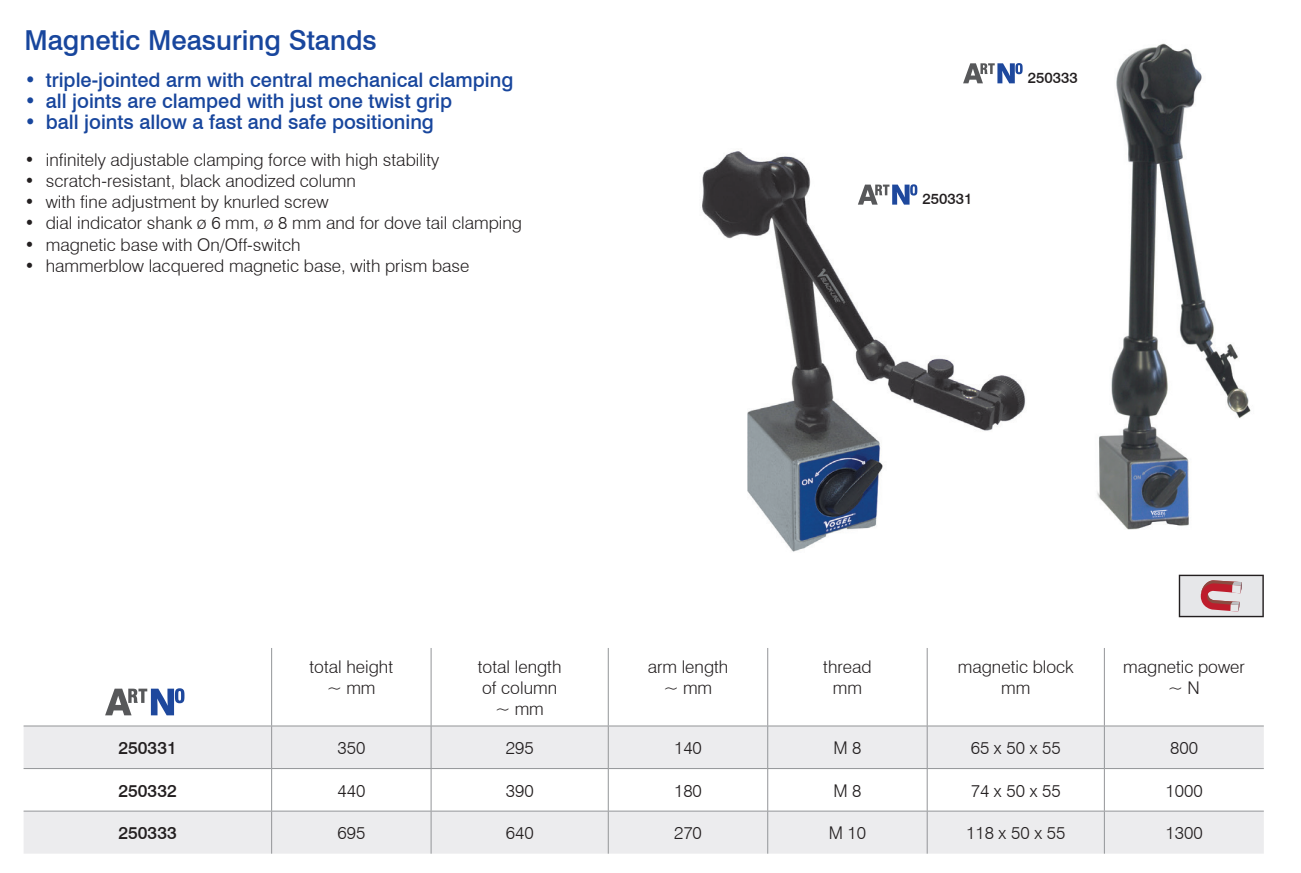
<style>
.page{position:relative;width:1301px;height:873px;background:#fff}
.page>*{position:absolute;margin:0;border:0;box-sizing:border-box;transform-origin:0 0}
.t1{font:500 27.5px "Swiss 721 BT";color:#18469d}
.t2{font:500 20px "Swiss 721 BT";color:#18469d}
.t3{font:300 17.5px/21.2px "Swiss 721 BT";color:#231f20;text-align:center}
.t4{font:500 17.5px "Swiss 721 BT";color:#231f20}
.t5{font:500 15px "Swiss 721 BT";color:#231f20}
</style>
<div class="page">
<svg style="left:24px;top:726px;width:1240px;height:127px;fill:#ececee"></svg>
<hr style="left:271px;top:647px;width:1px;height:78px;background:#939598">
<hr style="left:431px;top:647px;width:1px;height:78px;background:#939598">
<hr style="left:608px;top:647px;width:1px;height:78px;background:#939598">
<hr style="left:767px;top:647px;width:1px;height:78px;background:#939598">
<hr style="left:927px;top:647px;width:1px;height:78px;background:#939598">
<hr style="left:1104px;top:647px;width:1px;height:78px;background:#939598">
<hr style="left:24px;top:725px;width:248px;height:1px;background:#939598">
<hr style="left:272px;top:725px;width:159px;height:1px;background:#939598">
<hr style="left:271px;top:726px;width:1px;height:42px;background:#939598">
<hr style="left:431px;top:725px;width:177px;height:1px;background:#939598">
<hr style="left:431px;top:726px;width:1px;height:42px;background:#939598">
<hr style="left:608px;top:725px;width:160px;height:1px;background:#939598">
<hr style="left:608px;top:726px;width:1px;height:42px;background:#939598">
<hr style="left:768px;top:725px;width:159px;height:1px;background:#939598">
<hr style="left:767px;top:726px;width:1px;height:42px;background:#939598">
<hr style="left:927px;top:725px;width:177px;height:1px;background:#939598">
<hr style="left:927px;top:726px;width:1px;height:42px;background:#939598">
<hr style="left:1104px;top:725px;width:160px;height:1px;background:#939598">
<hr style="left:1104px;top:726px;width:1px;height:42px;background:#939598">
<hr style="left:24px;top:767px;width:248px;height:1px;background:#939598">
<hr style="left:272px;top:767px;width:159px;height:1px;background:#939598">
<hr style="left:271px;top:768px;width:1px;height:42px;background:#939598">
<hr style="left:431px;top:767px;width:177px;height:1px;background:#939598">
<hr style="left:431px;top:768px;width:1px;height:42px;background:#939598">
<hr style="left:608px;top:767px;width:160px;height:1px;background:#939598">
<hr style="left:608px;top:768px;width:1px;height:42px;background:#939598">
<hr style="left:768px;top:767px;width:159px;height:1px;background:#939598">
<hr style="left:767px;top:768px;width:1px;height:42px;background:#939598">
<hr style="left:927px;top:767px;width:177px;height:1px;background:#939598">
<hr style="left:927px;top:768px;width:1px;height:42px;background:#939598">
<hr style="left:1104px;top:767px;width:160px;height:1px;background:#939598">
<hr style="left:1104px;top:768px;width:1px;height:42px;background:#939598">
<hr style="left:24px;top:810px;width:248px;height:1px;background:#939598">
<hr style="left:272px;top:810px;width:159px;height:1px;background:#939598">
<hr style="left:271px;top:811px;width:1px;height:42px;background:#939598">
<hr style="left:431px;top:810px;width:177px;height:1px;background:#939598">
<hr style="left:431px;top:811px;width:1px;height:42px;background:#939598">
<hr style="left:608px;top:810px;width:160px;height:1px;background:#939598">
<hr style="left:608px;top:811px;width:1px;height:42px;background:#939598">
<hr style="left:768px;top:810px;width:159px;height:1px;background:#939598">
<hr style="left:767px;top:811px;width:1px;height:42px;background:#939598">
<hr style="left:927px;top:810px;width:177px;height:1px;background:#939598">
<hr style="left:927px;top:811px;width:1px;height:42px;background:#939598">
<hr style="left:1104px;top:810px;width:160px;height:1px;background:#939598">
<hr style="left:1104px;top:811px;width:1px;height:42px;background:#939598">
<svg style="left:105px;top:688px;width:79px;height:27px"></svg>
<svg style="left:1179px;top:574px;width:85px;height:43px;background:#cab3b6"></svg>
<img style="left:702px;top:151px;width:324px;height:401px">
<svg style="left:858px;top:184px;width:59px;height:20px"></svg>
<img style="left:1097px;top:43px;width:154px;height:487px">
<svg style="left:963px;top:63px;width:60px;height:20px"></svg>
<h1 class="t1" style="left:24px;top:24px;width:354px">Magnetic Measuring Stands</h1>
<p class="t2" style="left:24px;top:67px;width:490px">• triple-jointed arm with central mechanical clamping</p>
<p class="t2" style="left:24px;top:89px;width:429px">• all joints are clamped with just one twist grip</p>
<p class="t2" style="left:24px;top:110px;width:411px">• ball joints allow a fast and safe positioning</p>
<p class="t3" style="left:24px;top:148px;width:416px">• infinitely adjustable clamping force with high stability</p>
<p class="t3" style="left:24px;top:170px;width:333px">• scratch-resistant, black anodized column</p>
<p class="t3" style="left:24px;top:191px;width:306px">• with fine adjustment by knurled screw</p>
<p class="t3" style="left:24px;top:212px;width:499px">• dial indicator shank ø 6 mm, ø 8 mm and for dove tail clamping</p>
<p class="t3" style="left:24px;top:234px;width:278px">• magnetic base with On/Off-switch</p>
<p class="t3" style="left:24px;top:255px;width:446px">• hammerblow lacquered magnetic base, with prism base</p>
<p class="t5" style="left:922px;top:189px;width:52px">250331</p>
<p class="t5" style="left:1028px;top:68px;width:52px">250333</p>
<p class="t3" style="left:310px;top:655px;width:85px">total height ~ mm</p>
<p class="t3" style="left:478px;top:655px;width:85px">total length of column ~ mm</p>
<p class="t3" style="left:648px;top:655px;width:82px">arm length ~ mm</p>
<p class="t3" style="left:823px;top:655px;width:50px">thread mm</p>
<p class="t3" style="left:958px;top:655px;width:117px">magnetic block mm</p>
<p class="t3" style="left:1123px;top:655px;width:123px">magnetic power ~ N</p>
<p class="t4" style="left:118px;top:736px;width:60px">250331</p>
<p class="t3" style="left:337px;top:736px;width:29px">350</p>
<p class="t3" style="left:506px;top:736px;width:29px">295</p>
<p class="t3" style="left:674px;top:736px;width:29px">140</p>
<p class="t3" style="left:833px;top:736px;width:30px">M 8</p>
<p class="t3" style="left:971px;top:736px;width:92px">65 x 50 x 55</p>
<p class="t3" style="left:1170px;top:736px;width:29px">800</p>
<p class="t4" style="left:118px;top:779px;width:60px">250332</p>
<p class="t3" style="left:337px;top:779px;width:29px">440</p>
<p class="t3" style="left:506px;top:779px;width:29px">390</p>
<p class="t3" style="left:674px;top:779px;width:29px">180</p>
<p class="t3" style="left:833px;top:779px;width:30px">M 8</p>
<p class="t3" style="left:971px;top:779px;width:92px">74 x 50 x 55</p>
<p class="t3" style="left:1165px;top:779px;width:39px">1000</p>
<p class="t4" style="left:118px;top:822px;width:60px">250333</p>
<p class="t3" style="left:337px;top:821px;width:29px">695</p>
<p class="t3" style="left:506px;top:821px;width:29px">640</p>
<p class="t3" style="left:674px;top:821px;width:29px">270</p>
<p class="t3" style="left:829px;top:821px;width:39px">M 10</p>
<p class="t3" style="left:966px;top:821px;width:101px">118 x 50 x 55</p>
<p class="t3" style="left:1165px;top:821px;width:39px">1300</p>
</div>
